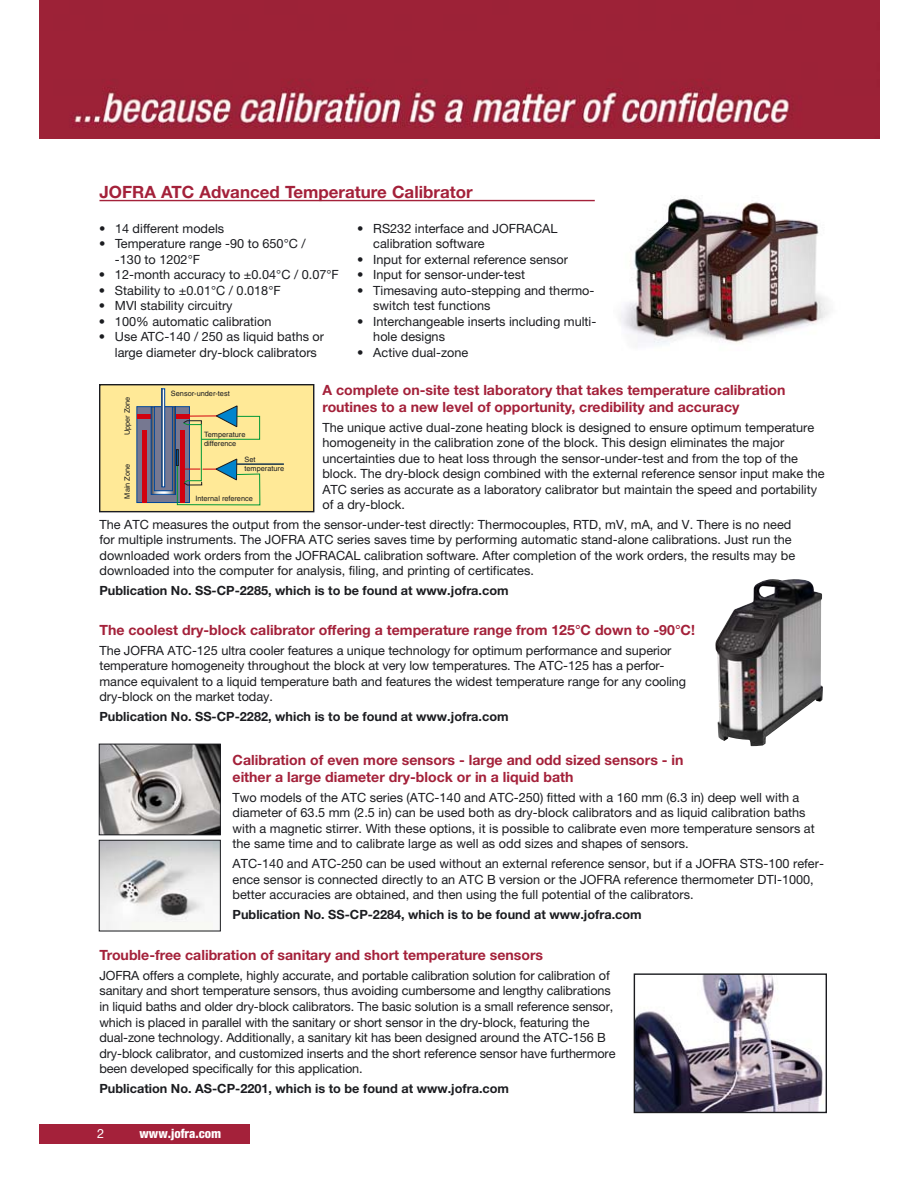
<style>
.page{position:relative;width:918px;height:1188px;background:#fff}
.page>*{position:absolute;margin:0;border:0;box-sizing:border-box;transform-origin:0 0}
.t1{font:700 16.95px "Helvetica Neue";color:#a4213a}
.t2{font:700 14.1px/17px "Helvetica Neue";color:#a4213a}
.t3{font:12.75px/15.5px "Helvetica Neue";color:#1b1c20}
.t4{font:700 12.75px "Helvetica Neue";color:#1b1c20}
.t5{font:800 condensed 12.75px "Helvetica Neue";color:#fff}
.t6{font:12.75px "Helvetica Neue";color:#fff}
.t7{font:7.35px/8.9px "Helvetica";color:#1b1c20}
</style>
<div class="page">
<div style="left:39px;top:1124px;width:211px;height:20px;background:#a4213a"></div>
<hr style="left:99px;top:200px;width:496px;height:1px;background:#a4213a">
<img style="left:39px;top:0;width:840px;height:138px">
<img style="left:101px;top:746px;width:118px;height:87px">
<div style="left:99px;top:744px;width:122px;height:91px;border:1px solid #1b1c20"></div>
<img style="left:101px;top:842px;width:118px;height:87px">
<div style="left:99px;top:840px;width:122px;height:91px;border:1px solid #1b1c20"></div>
<img style="left:636px;top:975px;width:187px;height:136px">
<div style="left:634px;top:973px;width:193px;height:140px;border:1px solid #1b1c20"></div>
<div style="left:100px;top:385px;width:214px;height:127px;background:#ffe997"></div>
<div style="left:137px;top:407px;width:52px;height:96px;background:linear-gradient(to bottom,#767891,#767891)"></div>
<div style="left:137px;top:406px;width:53px;height:97px;border:1px solid #00479b"></div>
<hr style="left:137px;top:414px;width:52px;height:4px;background:#d1010e">
<svg style="left:153px;top:409px;width:21px;height:84px"></svg>
<div style="left:151px;top:407px;width:25px;height:88px;border:1px solid #00479b"></div>
<div style="left:154px;top:407px;width:18px;height:84px;background:#767891"></div>
<div style="left:154px;top:407px;width:19px;height:84px;border:1px solid #00479b"></div>
<hr style="left:142px;top:430px;width:4px;height:73px;background:#d1010e">
<hr style="left:161px;top:406px;width:4px;height:81px;background:#1f4b82">
<div style="left:162px;top:389px;width:3px;height:98px;border:1px solid #00479b"></div>
<hr style="left:237px;top:464px;width:47px;height:1px;background:#1b1c20">
<svg style="left:176px;top:406px;width:85px;height:100px"></svg>
<div style="left:99px;top:384px;width:215px;height:128px;border:1px solid #1b1c20"></div>
<img style="left:620px;top:198px;width:209px;height:147px">
<img style="left:715px;top:579px;width:108px;height:167px">
<h1 class="t1" style="left:99px;top:186px;width:375px">JOFRA ATC Advanced Temperature Calibrator</h1>
<p class="t3" style="left:99px;top:222px;width:127px">• 14 different models</p>
<p class="t3" style="left:115px;top:237px;width:192px;text-indent:-16px">• Temperature range -90 to 650°C / -130 to 1202°F</p>
<p class="t3" style="left:99px;top:268px;width:241px">• 12-month accuracy to ±0.04°C / 0.07°F</p>
<p class="t3" style="left:99px;top:284px;width:183px">• Stability to ±0.01°C / 0.018°F</p>
<p class="t3" style="left:99px;top:299px;width:135px">• MVI stability circuitry</p>
<p class="t3" style="left:99px;top:315px;width:174px">• 100% automatic calibration</p>
<p class="t3" style="left:115px;top:330px;width:211px;text-indent:-16px">• Use ATC-140 / 250 as liquid baths or large diameter dry-block calibrators</p>
<p class="t3" style="left:373px;top:222px;width:186px;text-indent:-16px">• RS232 interface and JOFRACAL calibration software</p>
<p class="t3" style="left:357px;top:253px;width:212px">• Input for external reference sensor</p>
<p class="t3" style="left:357px;top:268px;width:169px">• Input for sensor-under-test</p>
<p class="t3" style="left:373px;top:284px;width:223px;text-indent:-16px">• Timesaving auto-stepping and thermo&shy;switch test functions</p>
<p class="t3" style="left:373px;top:315px;width:225px;text-indent:-16px">• Interchangeable inserts including multi&shy;hole designs</p>
<p class="t3" style="left:357px;top:346px;width:113px">• Active dual-zone</p>
<p class="t2" style="left:322px;top:383px;width:464px">A complete on-site test laboratory that takes temperature calibration routines to a new level of opportunity, credibility and accuracy</p>
<p class="t3" style="left:322px;top:421px;width:504px">The unique active dual-zone heating block is designed to ensure optimum temperature homogeneity in the calibration zone of the block. This design eliminates the major uncertainties due to heat loss through the sensor-under-test and from the top of the block. The dry-block design combined with the external reference sensor input make the ATC series as accurate as a laboratory calibrator but maintain the speed and portability of a dry-block.</p>
<p class="t3" style="left:99px;top:518px;width:697px">The ATC measures the output from the sensor-under-test directly: Thermocouples, RTD, mV, mA, and V. There is no need for multiple instruments. The JOFRA ATC series saves time by performing automatic stand-alone calibrations. Just run the downloaded work orders from the JOFRACAL calibration software. After completion of the work orders, the results may be downloaded into the computer for analysis, filing, and printing of certificates.</p>
<p class="t4" style="left:99px;top:586px;width:411px">Publication No. SS-CP-2285, which is to be found at www.jofra.com</p>
<p class="t2" style="left:99px;top:623px;width:597px">The coolest dry-block calibrator offering a temperature range from 125°C down to -90°C!</p>
<p class="t3" style="left:99px;top:644px;width:588px">The JOFRA ATC-125 ultra cooler features a unique technology for optimum performance and superior temperature homogeneity throughout the block at very low temperatures. The ATC-125 has a perfor&shy;mance equivalent to a liquid temperature bath and features the widest temperature range for any cooling dry-block on the market today.</p>
<p class="t4" style="left:99px;top:712px;width:411px">Publication No. SS-CP-2282, which is to be found at www.jofra.com</p>
<p class="t2" style="left:233px;top:753px;width:452px">Calibration of even more sensors - large and odd sized sensors - in either a large diameter dry-block or in a liquid bath</p>
<p class="t3" style="left:233px;top:791px;width:584px">Two models of the ATC series (ATC-140 and ATC-250) fitted with a 160 mm (6.3 in) deep well with a diameter of 63.5 mm (2.5 in) can be used both as dry-block calibrators and as liquid calibration baths with a magnetic stirrer. With these options, it is possible to calibrate even more temperature sensors at the same time and to calibrate large as well as odd sizes and shapes of sensors.</p>
<p class="t3" style="left:233px;top:857px;width:593px">ATC-140 and ATC-250 can be used without an external reference sensor, but if a JOFRA STS-100 refer&shy;ence sensor is connected directly to an ATC B version or the JOFRA reference thermometer DTI-1000, better accuracies are obtained, and then using the full potential of the calibrators.</p>
<p class="t4" style="left:233px;top:909px;width:411px">Publication No. SS-CP-2284, which is to be found at www.jofra.com</p>
<p class="t2" style="left:99px;top:948px;width:445px">Trouble-free calibration of sanitary and short temperature sensors</p>
<p class="t3" style="left:99px;top:969px;width:518px">JOFRA offers a complete, highly accurate, and portable calibration solution for calibration of sanitary and short temperature sensors, thus avoiding cumbersome and lengthy calibrations in liquid baths and older dry-block calibrators. The basic solution is a small reference sensor, which is placed in parallel with the sanitary or short sensor in the dry-block, featuring the dual-zone technology. Additionally, a sanitary kit has been designed around the ATC-156 B dry-block calibrator, and customized inserts and the short reference sensor have furthermore been developed specifically for this application.</p>
<p class="t4" style="left:99px;top:1083px;width:411px">Publication No. AS-CP-2201, which is to be found at www.jofra.com</p>
<p class="t7" style="left:171px;top:390px;width:60px">Sensor-under-test</p>
<p class="t7" style="left:204px;top:430px;width:43px">Temperature difference</p>
<p class="t7" style="left:244px;top:456px;width:41px">Set temperature</p>
<p class="t7" style="left:124px;top:435px;width:40px;rotate:-90deg">Upper Zone</p>
<p class="t7" style="left:124px;top:499px;width:36px;rotate:-90deg">Main Zone</p>
<p class="t7" style="left:195px;top:495px;width:59px">Internal reference</p>
<p class="t6" style="left:97px;top:1129px;width:9px">2</p>
<p class="t5" style="left:140px;top:1129px;width:83px">www.jofra.com</p>
</div>
